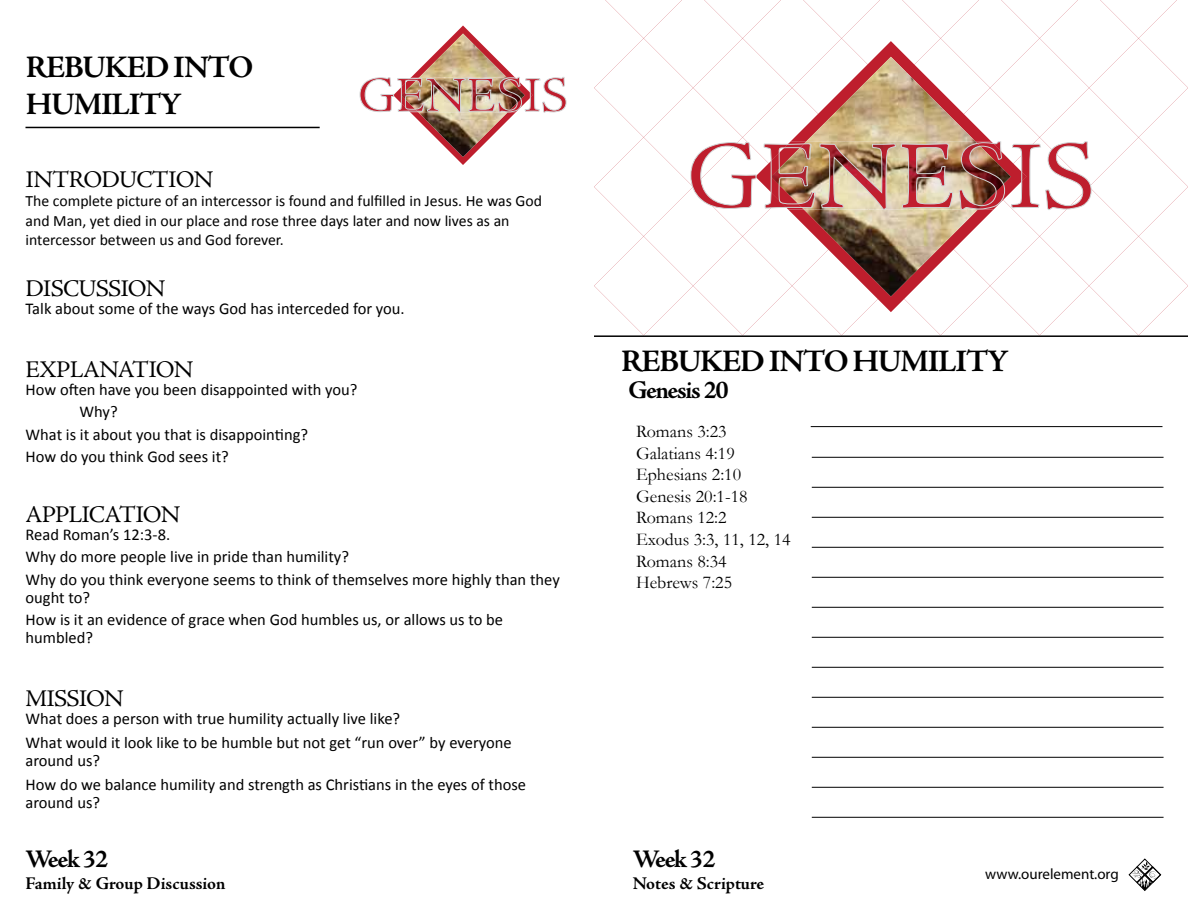
<style>
.page{position:relative;width:1188px;height:918px;background:#fff}
.page>*{position:absolute;margin:0;border:0;box-sizing:border-box;transform-origin:0 0}
.t1{font:97.2px "Adobe Jenson Pro";color:#be1e2d}
.t2{font:49.95px "Adobe Jenson Pro";color:#be1e2d}
.t3{font:700 31.5px/37.5px "Adobe Jenson Pro";letter-spacing:-.035em;color:#000}
.t4{font:700 25.5px "Adobe Jenson Pro";letter-spacing:-.055em;color:#000}
.t5{font:24px "Adobe Jenson Pro";letter-spacing:-.035em;color:#000}
.t6{font:18px/21.6px "Garamond";color:#000}
.t7{font:700 18px "Adobe Jenson Pro";letter-spacing:-.005em;color:#000}
.t8{font:16.5px/22.5px "Calibri";color:#000}
.t9{font:15.75px/19.5px "Calibri";color:#000}
.t10{font:15px "Myriad Pro";color:#000}
</style>
<div class="page">
<svg style="left:1129px;top:859px;width:32px;height:32px"></svg>
<hr style="left:812px;top:577px;width:352px;height:1px;background:#000">
<hr style="left:812px;top:607px;width:352px;height:1px;background:#000">
<hr style="left:812px;top:637px;width:352px;height:1px;background:#000">
<hr style="left:812px;top:667px;width:352px;height:1px;background:#000">
<hr style="left:812px;top:697px;width:352px;height:1px;background:#000">
<hr style="left:812px;top:727px;width:352px;height:1px;background:#000">
<hr style="left:812px;top:757px;width:352px;height:1px;background:#000">
<hr style="left:812px;top:787px;width:352px;height:1px;background:#000">
<hr style="left:812px;top:817px;width:352px;height:1px;background:#000">
<hr style="left:812px;top:517px;width:352px;height:1px;background:#000">
<hr style="left:812px;top:547px;width:352px;height:1px;background:#000">
<hr style="left:812px;top:457px;width:352px;height:1px;background:#000">
<hr style="left:812px;top:487px;width:352px;height:1px;background:#000">
<hr style="left:811px;top:426px;width:351px;height:1px;background:#000">
<svg style="left:594px;top:0;width:594px;height:335px"></svg>
<img style="left:360px;top:25px;width:206px;height:140px">
<hr style="left:26px;top:127px;width:294px;height:1px;background:#000">
<hr style="left:594px;top:335px;width:594px;height:2px;background:#000">
<h3 class="t3" style="left:26px;top:49px;width:229px">REBUKED INTO<br>HUMILITY</h3>
<h2 class="t2" style="left:358px;top:67px;width:69px">GE</h2>
<h2 class="t2" style="left:496px;top:67px;width:74px">SIS</h2>
<h3 class="t5" style="left:26px;top:166px;width:189px">INTRODUCTION</h3>
<p class="t9" style="left:26px;top:191px;width:518px">The complete picture of an intercessor is found and fulfilled in Jesus. He was God and Man, yet died in our place and rose three days later and now lives as an intercessor between us and God forever.</p>
<h3 class="t5" style="left:26px;top:275px;width:141px">DISCUSSION</h3>
<p class="t8" style="left:26px;top:297px;width:381px">Talk about some of the ways God has interceded for you.</p>
<h3 class="t5" style="left:26px;top:356px;width:170px">EXPLANATION</h3>
<p class="t8" style="left:26px;top:378px;width:334px">How often have you been disappointed with you?</p>
<p class="t8" style="left:80px;top:401px;width:40px">Why?</p>
<p class="t8" style="left:26px;top:423px;width:284px">What is it about you that is disappointing?</p>
<p class="t8" style="left:26px;top:446px;width:205px">How do you think God sees it?</p>
<h3 class="t5" style="left:26px;top:501px;width:156px">APPLICATION</h3>
<p class="t8" style="left:26px;top:523px;width:536px">Read Roman’s 12:3-8.<br>Why do more people live in pride than humility?<br>Why do you think everyone seems to think of themselves more highly than they</p>
<p class="t8" style="left:26px;top:586px;width:479px">ought to?<br>How is it an evidence of grace when God humbles us, or allows us to be</p>
<p class="t8" style="left:26px;top:626px;width:69px">humbled?</p>
<h3 class="t5" style="left:26px;top:685px;width:100px">MISSION</h3>
<p class="t8" style="left:26px;top:707px;width:488px;line-height:24px">What does a person with true humility actually live like?<br>What would it look like to be humble but not get “run over” by everyone</p>
<p class="t8" style="left:26px;top:749px;width:502px;line-height:24px">around us?<br>How do we balance humility and strength as Christians in the eyes of those</p>
<p class="t8" style="left:26px;top:791px;width:76px">around us?</p>
<h3 class="t4" style="left:26px;top:845px;width:84px">Week 32</h3>
<p class="t7" style="left:26px;top:873px;width:202px">Family &amp; Group Discussion</p>
<h1 class="t1" style="left:687px;top:122px;width:133px">GE</h1>
<h1 class="t1" style="left:955px;top:122px;width:142px">SIS</h1>
<h3 class="t3" style="left:621px;top:343px;width:389px">REBUKED INTO HUMILITY</h3>
<h3 class="t4" style="left:628px;top:375px;width:102px">Genesis 20</h3>
<p class="t6" style="left:636px;top:420px;width:156px">Romans 3:23<br>Galatians 4:19<br>Ephesians 2:10<br>Genesis 20:1-18<br>Romans 12:2<br>Exodus 3:3, 11, 12, 14<br>Romans 8:34<br>Hebrews 7:25</p>
<h3 class="t4" style="left:633px;top:845px;width:84px">Week 32</h3>
<p class="t7" style="left:633px;top:873px;width:133px">Notes &amp; Scripture</p>
<p class="t10" style="left:985px;top:865px;width:135px">www.ourelement.org</p>
</div>
